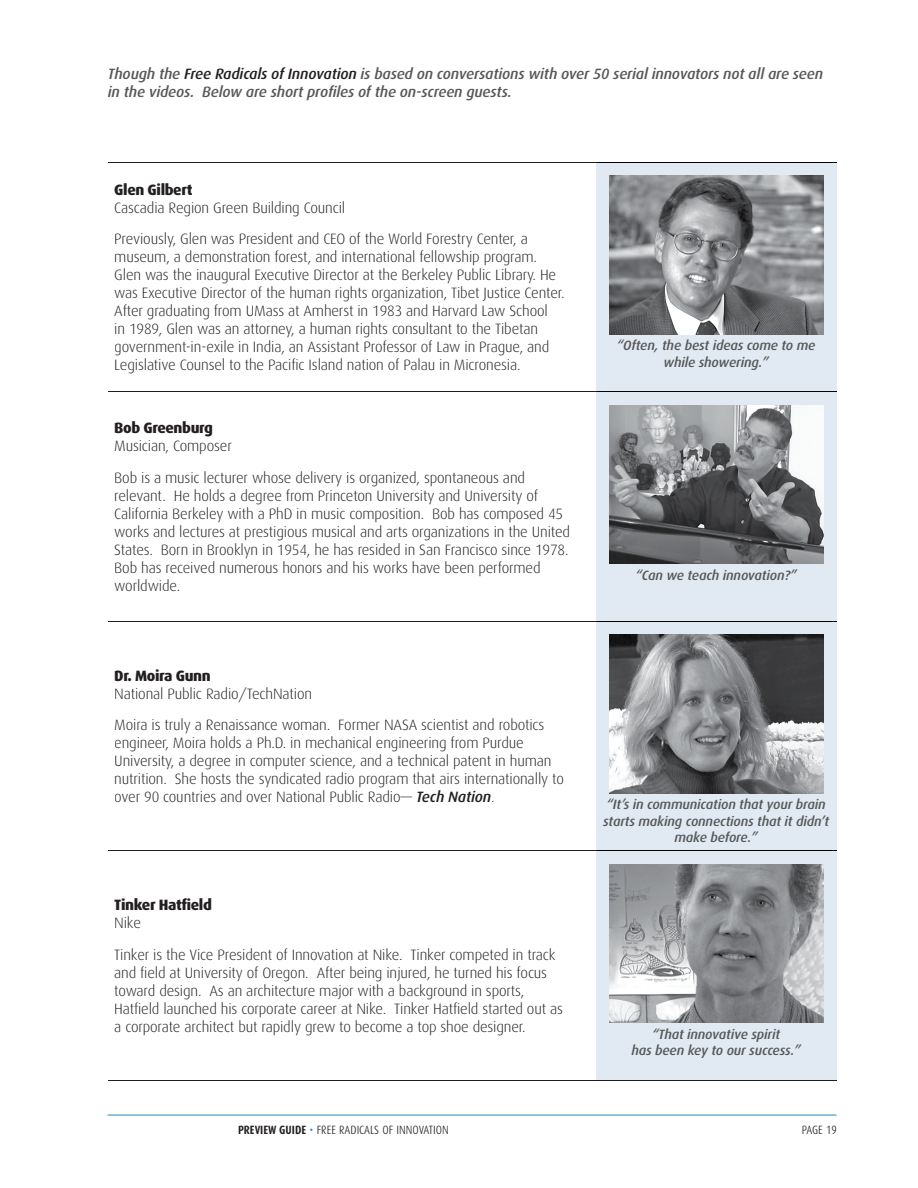
<style>
.page{position:relative;width:918px;height:1188px;background:#fff}
.page>*{position:absolute;margin:0;border:0;box-sizing:border-box;transform-origin:0 0}
.t1{font:300 15px/18px "Dax";letter-spacing:-.01em;color:#231f20}
.t2{font:italic 500 15px/18px "Dax";letter-spacing:-.01em;color:#57585a}
.t3{font:800 15px "Dax";letter-spacing:-.025em;color:#231f20}
.t4{font:italic 500 13.5px/16.2px "Dax";letter-spacing:-.01em;color:#57585a;text-align:center}
.t5{font:300 12px "Dax Condensed";color:#231f20}
.s1{color:#231f20}
.s2{font-weight:500;font-style:italic}
.s3{font-weight:700}
.s4{color:#2189b9}
</style>
<div class="page">
<hr style="left:108px;top:1115px;width:729px;height:1px;background:#2189b9">
<div style="left:597px;top:162px;width:240px;height:918px;background:#e1eaf2"></div>
<hr style="left:108px;top:391px;width:471px;height:1px;background:#231f20">
<hr style="left:597px;top:391px;width:240px;height:1px;background:#040503">
<hr style="left:108px;top:621px;width:489px;height:1px;background:#231f20">
<hr style="left:597px;top:621px;width:240px;height:1px;background:#040503">
<hr style="left:108px;top:162px;width:489px;height:1px;background:#231f20">
<hr style="left:597px;top:162px;width:240px;height:1px;background:#040503">
<svg style="left:579px;top:391px;width:18px;height:1px"></svg>
<hr style="left:108px;top:850px;width:471px;height:1px;background:#231f20">
<svg style="left:579px;top:850px;width:18px;height:1px"></svg>
<hr style="left:597px;top:850px;width:240px;height:1px;background:#040503">
<hr style="left:108px;top:1080px;width:729px;height:1px;background:#231f20">
<img style="left:609px;top:176px;width:214px;height:158px">
<img style="left:609px;top:405px;width:214px;height:159px">
<img style="left:609px;top:635px;width:214px;height:158px">
<img style="left:609px;top:864px;width:214px;height:159px">
<p class="t2" style="left:108px;top:65px;width:717px">Though the <span class="s1">Free Radicals of Innovation</span> is based on conversations with over 50 serial innovators not all are seen in the videos. Below are short profiles of the on-screen guests.</p>
<p class="t3" style="left:114px;top:183px;width:80px">Glen Gilbert</p>
<p class="t1" style="left:114px;top:193px;width:415px;line-height:31.5px">Cascadia Region Green Building Council<br>Previously, Glen was President and CEO of the World Forestry Center, a</p>
<p class="t1" style="left:114px;top:249px;width:452px">museum, a demonstration forest, and international fellowship program.<br>Glen was the inaugural Executive Director at the Berkeley Public Library. He was Executive Director of the human rights organization, Tibet Justice Center.<br>After graduating from UMass at Amherst in 1983 and Harvard Law School<br>in 1989, Glen was an attorney, a human rights consultant to the Tibetan government-in-exile in India, an Assistant Professor of Law in Prague, and Legislative Counsel to the Pacific Island nation of Palau in Micronesia.</p>
<p class="t3" style="left:114px;top:422px;width:100px">Bob Greenburg</p>
<p class="t1" style="left:114px;top:431px;width:412px;line-height:31.5px">Musician, Composer<br>Bob is a music lecturer whose delivery is organized, spontaneous and</p>
<p class="t1" style="left:114px;top:488px;width:457px">relevant. He holds a degree from Princeton University and University of California Berkeley with a PhD in music composition. Bob has composed 45 works and lectures at prestigious musical and arts organizations in the United States. Born in Brooklyn in 1954, he has resided in San Francisco since 1978.<br>Bob has received numerous honors and his works have been performed worldwide.</p>
<p class="t3" style="left:114px;top:669px;width:98px">Dr. Moira Gunn</p>
<p class="t1" style="left:114px;top:679px;width:432px;line-height:31.5px">National Public Radio/TechNation<br>Moira is truly a Renaissance woman. Former NASA scientist and robotics</p>
<p class="t1" style="left:114px;top:735px;width:451px">engineer, Moira holds a Ph.D. in mechanical engineering from Purdue University, a degree in computer science, and a technical patent in human nutrition. She hosts the syndicated radio program that airs internationally to over 90 countries and over National Public Radio— <span class="s2">Tech Nation</span>.</p>
<p class="t3" style="left:114px;top:899px;width:99px">Tinker Hatfield</p>
<p class="t1" style="left:114px;top:908px;width:443px;line-height:31.5px">Nike<br>Tinker is the Vice President of Innovation at Nike. Tinker competed in track</p>
<p class="t1" style="left:114px;top:965px;width:450px">and field at University of Oregon. After being injured, he turned his focus toward design. As an architecture major with a background in sports, Hatfield launched his corporate career at Nike. Tinker Hatfield started out as a corporate architect but rapidly grew to become a top shoe designer.</p>
<p class="t4" style="left:617px;top:339px;width:200px">“Often, the best ideas come to me while showering.”</p>
<p class="t4" style="left:635px;top:568px;width:163px">“Can we teach innovation?”</p>
<p class="t4" style="left:603px;top:798px;width:227px">“It’s in communication that your brain starts making connections that it didn’t make before.”</p>
<p class="t4" style="left:631px;top:1027px;width:171px">“That innovative spirit<br>has been key to our success.”</p>
<p class="t5" style="left:238px;top:1125px;width:212px"><span class="s3">PREVIEW GUIDE</span> <span class="s4">•</span> FREE RADICALS OF INNOVATION</p>
<p class="t5" style="left:802px;top:1125px;width:36px">PAGE 19</p>
</div>
